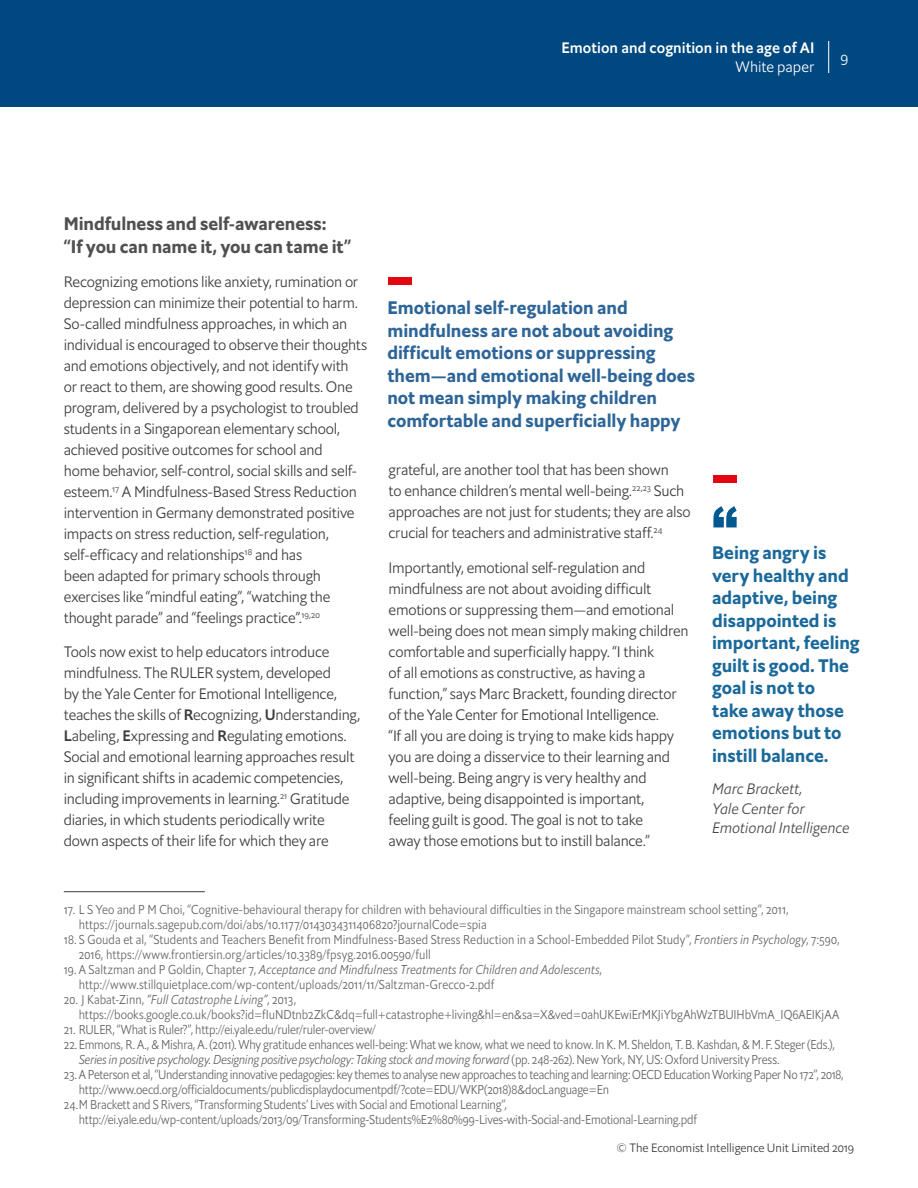
<style>
.page{position:relative;width:918px;height:1188px;background:#fff}
.page>*{position:absolute;margin:0;border:0;box-sizing:border-box;transform-origin:0 0}
.t1{font:700 18px/22.5px "Econ Sans OS";letter-spacing:-.005em;color:#2e6598}
.t2{font:700 18px/22.5px "Econ Sans OS";letter-spacing:-.005em;color:#1a699a}
.t3{font:700 18px/22.5px "Econ Sans OS";letter-spacing:-.005em;color:#505050}
.t4{font:300 15px/21px "Econ Sans OS";letter-spacing:-.015em;color:#3c3c3b}
.t5{font:italic 300 15px/19.5px "Econ Sans OS";color:#4a4949}
.t6{font:500 15px "Econ Sans OS";letter-spacing:.005em;color:#fff}
.t7{font:300 15px "Econ Sans OS";color:#fff}
.t8{font:300 12.75px/15px "Econ Sans Cnd OS";letter-spacing:-.005em;color:#646363}
.t9{font:300 12.75px "Econ Sans Cnd OS";letter-spacing:-.025em;color:#646363}
.t10{font:italic 300 12.75px "Econ Sans Cnd OS";letter-spacing:-.015em;color:#646363}
.t11{font:300 12px "Econ Sans OS";color:#3c3c3b}
.s1{font-weight:500}
.s2{font-style:italic}
.s3{font-style:normal}
</style>
<div class="page">
<div style="left:0;top:0;width:918px;height:106px;background:#004880"></div>
<hr style="left:828px;top:41px;width:1px;height:32px;background:#fff">
<hr style="left:64px;top:891px;width:141px;height:1px;background:#3c3c3b">
<div style="left:713px;top:475px;width:24px;height:8px;background:#e30613"></div>
<svg style="left:713px;top:506px;width:24px;height:21px"></svg>
<div style="left:389px;top:277px;width:23px;height:8px;background:#e30613"></div>
<p class="t6" style="left:561px;top:38px;width:255px">Emotion and cognition in the age of AI</p>
<p class="t7" style="left:736px;top:57px;width:80px">White paper</p>
<p class="t7" style="left:841px;top:48px;width:9px">9</p>
<p class="t3" style="left:64px;top:213px;width:289px">Mindfulness and self-awareness:<br>“If you can name it, you can tame it”</p>
<p class="t4" style="left:64px;top:271px;width:305px">Recognizing emotions like anxiety, rumination or depression can minimize their potential to harm.<br>So-called mindfulness approaches, in which an individual is encouraged to observe their thoughts and emotions objectively, and not identify with<br>or react to them, are showing good results. One program, delivered by a psychologist to troubled students in a Singaporean elementary school, achieved positive outcomes for school and<br>home behavior, self-control, social skills and self&shy;esteem.<sup>17</sup> A Mindfulness-Based Stress Reduction intervention in Germany demonstrated positive impacts on stress reduction, self-regulation, self-efficacy and relationships<sup>18</sup> and has<br>been adapted for primary schools through exercises like “mindful eating”, “watching the thought parade” and “feelings practice”.<sup>19,20</sup></p>
<p class="t4" style="left:64px;top:641px;width:298px">Tools now exist to help educators introduce mindfulness. The RULER system, developed<br>by the Yale Center for Emotional Intelligence, teaches the skills of <span class="s1">R</span>ecognizing, <span class="s1">U</span>nderstanding, <span class="s1">L</span>abeling, <span class="s1">E</span>xpressing and <span class="s1">R</span>egulating emotions.<br>Social and emotional learning approaches result in significant shifts in academic competencies, including improvements in learning.<sup>21</sup> Gratitude diaries, in which students periodically write down aspects of their life for which they are</p>
<p class="t1" style="left:387px;top:297px;width:309px">Emotional self-regulation and mindfulness are not about avoiding difficult emotions or suppressing them—and emotional well-being does not mean simply making children comfortable and superficially happy</p>
<p class="t4" style="left:389px;top:460px;width:304px">grateful, are another tool that has been shown<br>to enhance children’s mental well-being.<sup>22,23</sup> Such approaches are not just for students; they are also crucial for teachers and administrative staff.<sup>24</sup></p>
<p class="t4" style="left:389px;top:557px;width:302px">Importantly, emotional self-regulation and mindfulness are not about avoiding difficult emotions or suppressing them—and emotional well-being does not mean simply making children comfortable and superficially happy. “I think<br>of all emotions as constructive, as having a function,” says Marc Brackett, founding director of the Yale Center for Emotional Intelligence.<br>“If all you are doing is trying to make kids happy you are doing a disservice to their learning and well-being. Being angry is very healthy and adaptive, being disappointed is important, feeling guilt is good. The goal is not to take<br>away those emotions but to instill balance.”</p>
<p class="t2" style="left:712px;top:542px;width:149px">Being angry is very healthy and adaptive, being disappointed is important, feeling guilt is good. The goal is not to<br>take away those emotions but to instill balance.</p>
<p class="t5" style="left:712px;top:779px;width:139px">Marc Brackett,<br>Yale Center for<br>Emotional Intelligence</p>
<p class="t8" style="left:79px;top:902px;width:711px;text-indent:-15px">17. L S Yeo and P M Choi, “Cognitive-behavioural therapy for children with behavioural difficulties in the Singapore mainstream school setting”, 2011, https://journals.sagepub.com/doi/abs/10.1177/0143034311406820?journalCode=spia</p>
<p class="t8" style="left:79px;top:932px;width:762px;text-indent:-15px">18. S Gouda et al, “Students and Teachers Benefit from Mindfulness-Based Stress Reduction in a School-Embedded Pilot Study”, <span class="s2">Frontiers in Psychology</span>, 7:590,<br>2016, https://www.frontiersin.org/articles/10.3389/fpsyg.2016.00590/full</p>
<p class="t8" style="left:79px;top:962px;width:525px;text-indent:-15px">19. A Saltzman and P Goldin, Chapter 7, <span class="s2">Acceptance and Mindfulness Treatments for Children and Adolescents</span>, http://www.stillquietplace.com/wp-content/uploads/2011/11/Saltzman-Grecco-2.pdf</p>
<p class="t8" style="left:79px;top:992px;width:762px;text-indent:-15px">20. J Kabat-Zinn, <span class="s2">“Full Catastrophe Living”</span>, 2013, https://books.google.co.uk/books?id=fIuNDtnb2ZkC&amp;dq=full+catastrophe+living&amp;hl=en&amp;sa=X&amp;ved=0ahUKEwiErMKJiYbgAhWzTBUIHbVmA_IQ6AEIKjAA</p>
<p class="t8" style="left:64px;top:1022px;width:314px">21. RULER, “What is Ruler?”, http://ei.yale.edu/ruler/ruler-overview/</p>
<p class="t8" style="left:64px;top:1037px;width:773px">22.Emmons, R. A., &amp; Mishra, A. (2011). Why gratitude enhances well-being: What we know, what we need to know. In K. M. Sheldon, T. B. Kashdan, &amp; M. F. Steger (Eds.),</p>
<p class="t10" style="left:79px;top:1051px;width:702px">Series in positive psychology. Designing positive psychology: Taking stock and moving forward <span class="s3">(pp. 248-262). New York, NY, US: Oxford University Press.</span></p>
<p class="t9" style="left:64px;top:1066px;width:782px">23. A Peterson et al, “Understanding innovative pedagogies: key themes to analyse new approaches to teaching and learning: OECD Education Working Paper No 172”, 2018,</p>
<p class="t8" style="left:79px;top:1082px;width:532px">http://www.oecd.org/officialdocuments/publicdisplaydocumentpdf/?cote=EDU/WKP(2018)8&amp;docLanguage=En</p>
<p class="t8" style="left:64px;top:1097px;width:445px">24.M Brackett and S Rivers, “Transforming Students’ Lives with Social and Emotional Learning”,</p>
<p class="t8" style="left:79px;top:1112px;width:620px">http://ei.yale.edu/wp-content/uploads/2013/09/Transforming-Students%E2%80%99-Lives-with-Social-and-Emotional-Learning.pdf</p>
<p class="t11" style="left:617px;top:1140px;width:239px">© The Economist Intelligence Unit Limited 2019</p>
</div>
